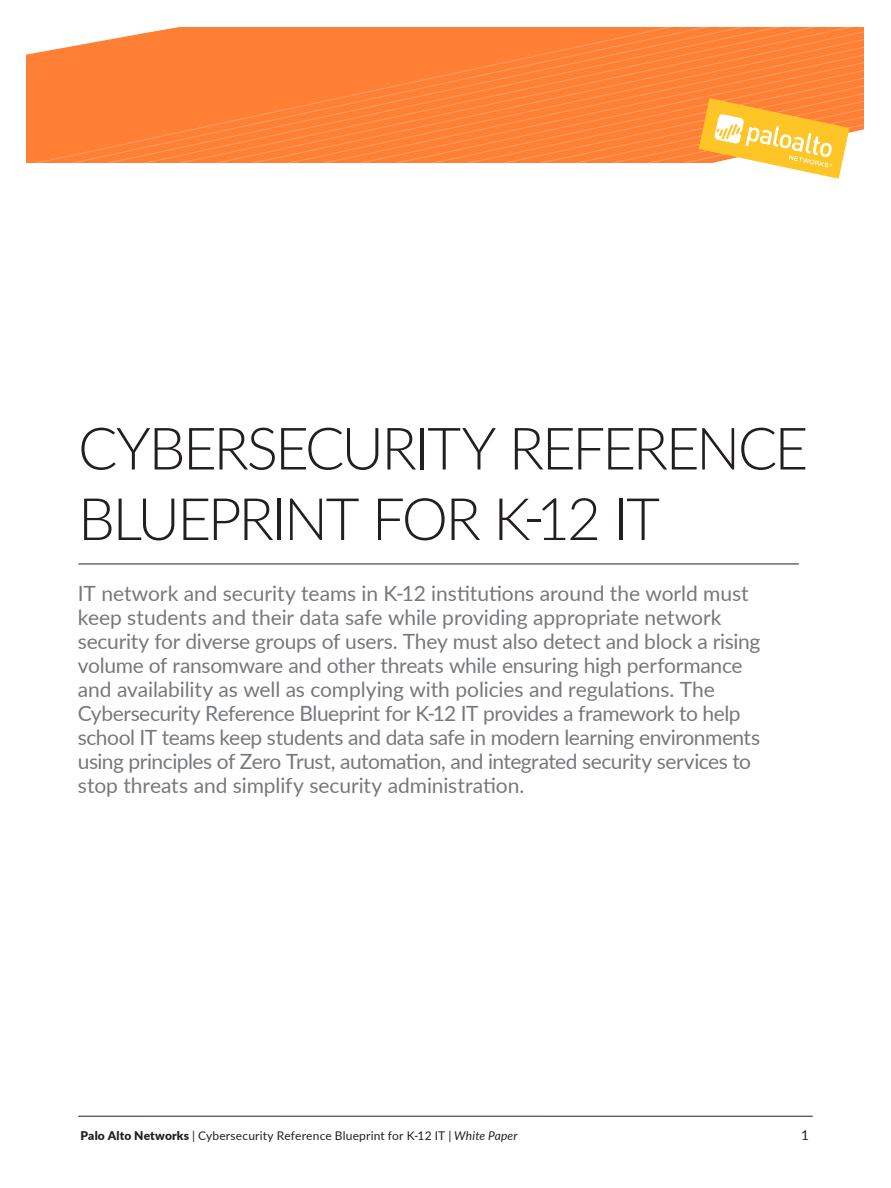
<style>
.page{position:relative;width:891px;height:1188px;background:#fff}
.page>*{position:absolute;margin:0;border:0;box-sizing:border-box;transform-origin:0 0}
.header-1{font:300 58.5px/70.5px "Lato";letter-spacing:-.045em;color:#231f20}
.intro_text{font:21px/24px "Lato";letter-spacing:-.015em;color:#76787b}
.subhead_tier_2{font:13.5px "Lato";color:#231f20}
.folio{font:12px "Lato";letter-spacing:.015em;color:#231f20}
.s1{font-weight:900}
.s2{font-style:italic}
</style>
<div class="page">
<hr style="left:78px;top:1116px;width:735px;height:1px;background:#231f20">
<svg style="left:208px;top:27px;width:656px;height:4px;background:#ff8137"></svg>
<svg style="left:208px;top:31px;width:656px;height:8px;background:#ff8137"></svg>
<svg style="left:208px;top:39px;width:656px;height:7px;background:#ff8137"></svg>
<svg style="left:208px;top:46px;width:656px;height:7px;background:#ff8138"></svg>
<svg style="left:26px;top:53px;width:838px;height:8px;background:#ff8137"></svg>
<svg style="left:26px;top:61px;width:838px;height:7px;background:#ff8137"></svg>
<svg style="left:26px;top:68px;width:838px;height:8px;background:#ff8138"></svg>
<svg style="left:26px;top:76px;width:838px;height:7px;background:#ff8238"></svg>
<svg style="left:26px;top:83px;width:838px;height:7px;background:#ff8238"></svg>
<svg style="left:26px;top:90px;width:838px;height:8px;background:#ff8239"></svg>
<svg style="left:26px;top:27px;width:182px;height:29px"></svg>
<svg style="left:26px;top:98px;width:838px;height:81px"></svg>
<hr style="left:78px;top:564px;width:721px;height:1px;background:#231f20">
<p class="header-1" style="left:78px;top:411px;width:732px">CYBERSECURITY REFERENCE<br>BLUEPRINT FOR K-12 IT</p>
<p class="intro_text" style="left:78px;top:581px;width:684px">IT network and security teams in K-12 institutions around the world must keep students and their data safe while providing appropriate network security for diverse groups of users. They must also detect and block a rising volume of ransomware and other threats while ensuring high performance and availability as well as complying with policies and regulations. The Cybersecurity Reference Blueprint for K-12 IT provides a framework to help school IT teams keep students and data safe in modern learning environments using principles of Zero Trust, automation, and integrated security services to stop threats and simplify security administration.</p>
<p class="folio" style="left:80px;top:1127px;width:439px"><span class="s1">Palo Alto Networks</span> | Cybersecurity Reference Blueprint for K-12 IT <span class="s2">| White Paper</span></p>
<p class="subhead_tier_2" style="left:801px;top:1126px;width:9px">1</p>
</div>
